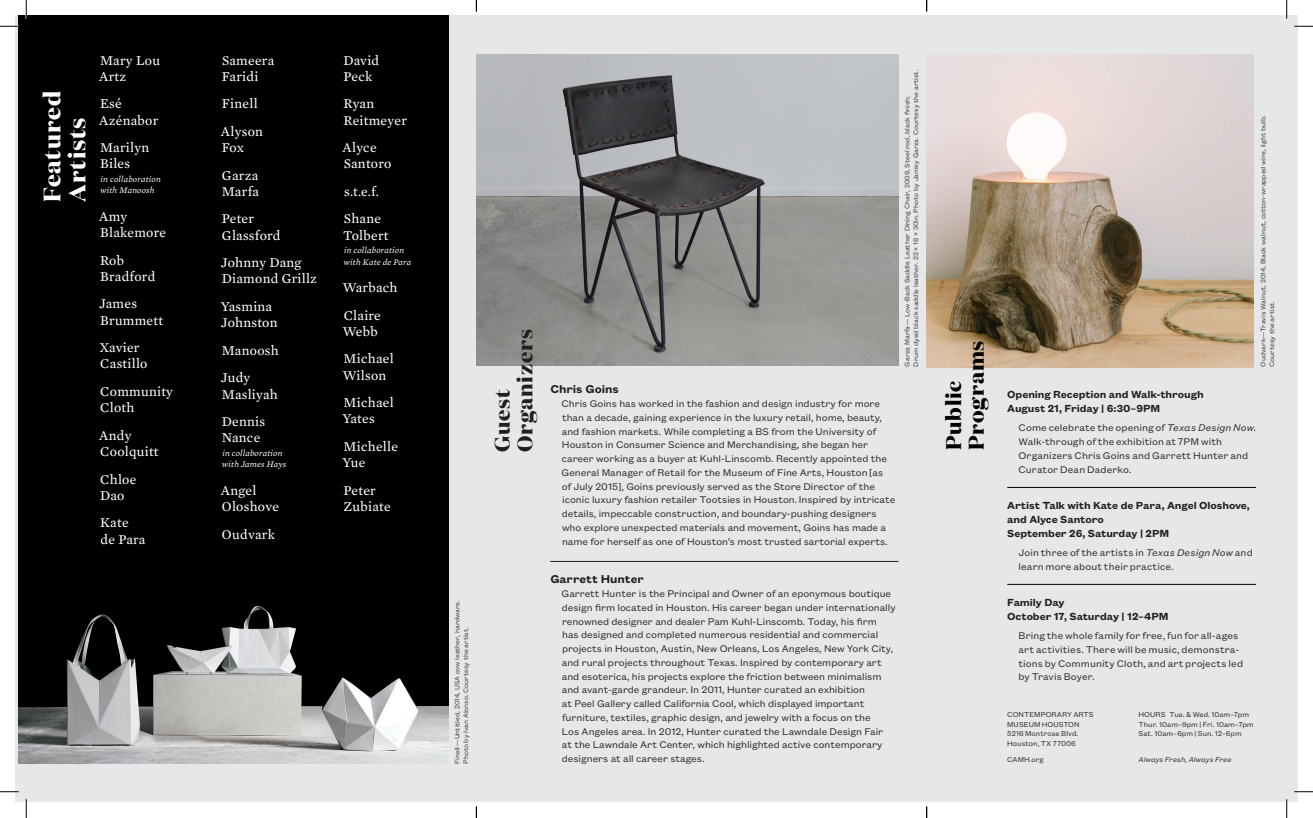
<style>
.page{position:relative;width:1313px;height:818px;background:#fff}
.page>*{position:absolute;margin:0;border:0;box-sizing:border-box;transform-origin:0 0}
.t1{font:700 23.75px/25px "Domaine Disp";letter-spacing:.04em;color:#fff}
.t2{font:700 21.25px/22.5px "Domaine Disp";letter-spacing:.035em;color:#231f20}
.t3{font:700 21.25px/22.5px "Domaine Disp";letter-spacing:.035em;color:#000}
.t4{font:13.75px/16.2px "Mercury Text G2 Roman";letter-spacing:.02em;color:#fff}
.t5{font:600 12.5px "Founders Grotesk Text";letter-spacing:-.005em;color:#231f20}
.t6{font:600 11.25px/13.8px "Founders Grotesk Text";letter-spacing:-.01em;color:#231f20}
.t7{font:10.62px/13.8px "Founders Grotesk Text";letter-spacing:-.005em;color:#312f30}
.t8{font:italic 8.75px/11.2px "Mercury Text G2";letter-spacing:.02em;color:#fff}
.t9{font:7.75px/9.8px "Founders Grotesk Text";letter-spacing:.005em;color:#312f30}
.t10{font:italic 7.75px "Founders Grotesk Text";letter-spacing:.005em;color:#312f30}
.t11{font:7.25px/8.6px "Founders Grotesk Text";color:#3e3e3f}
.s1{font-style:italic}
</style>
<div class="page">
<div style="left:16px;top:15px;width:471px;height:786px;background:#e6e7e9"></div>
<div style="left:466px;top:15px;width:471px;height:786px;background:#e6e7e9"></div>
<div style="left:916px;top:15px;width:382px;height:786px;background:#e6e7e9"></div>
<img style="left:19px;top:15px;width:429px;height:748px">
<img style="left:926px;top:54px;width:327px;height:313px">
<hr style="left:550px;top:561px;width:348px;height:1px;background:#231f20">
<img style="left:476px;top:54px;width:422px;height:312px">
<hr style="left:1007px;top:487px;width:249px;height:1px;background:#000">
<hr style="left:1007px;top:584px;width:249px;height:1px;background:#000">
<svg style="left:0;top:25px;width:19px;height:2px"></svg>
<svg style="left:1294px;top:25px;width:18px;height:2px"></svg>
<svg style="left:0;top:790px;width:19px;height:2px"></svg>
<svg style="left:1294px;top:791px;width:18px;height:1px"></svg>
<svg style="left:25px;top:0;width:2px;height:19px"></svg>
<svg style="left:25px;top:799px;width:2px;height:19px"></svg>
<svg style="left:1286px;top:0;width:1px;height:19px"></svg>
<svg style="left:1285px;top:799px;width:2px;height:19px"></svg>
<svg style="left:475px;top:0;width:2px;height:11px"></svg>
<svg style="left:475px;top:806px;width:2px;height:12px"></svg>
<svg style="left:926px;top:806px;width:1px;height:12px"></svg>
<h1 class="t1" style="left:39px;top:202px;width:113px;rotate:-90deg">Featured<br>Artists</h1>
<p class="t4" style="left:99px;top:52px;width:62px">Mary Lou<br>Artz</p>
<p class="t4" style="left:99px;top:96px;width:61px">Esé<br>Azénabor</p>
<p class="t4" style="left:100px;top:139px;width:51px">Marilyn<br>Biles</p>
<p class="t8" style="left:100px;top:173px;width:62px">in collaboration with Manoosh</p>
<p class="t4" style="left:99px;top:208px;width:68px">Amy<br>Blakemore</p>
<p class="t4" style="left:100px;top:252px;width:57px">Rob<br>Bradford</p>
<p class="t4" style="left:99px;top:296px;width:65px">James<br>Brummett</p>
<p class="t4" style="left:99px;top:339px;width:50px">Xavier<br>Castillo</p>
<p class="t4" style="left:100px;top:383px;width:74px">Community<br>Cloth</p>
<p class="t4" style="left:99px;top:427px;width:61px">Andy<br>Coolquitt</p>
<p class="t4" style="left:100px;top:471px;width:38px">Chloe<br>Dao</p>
<p class="t4" style="left:100px;top:514px;width:47px">Kate de Para</p>
<p class="t4" style="left:222px;top:52px;width:54px">Sameera<br>Faridi</p>
<p class="t4" style="left:221px;top:90px;width:44px;line-height:27.5px">Finell<br>Alyson</p>
<p class="t4" style="left:222px;top:134px;width:38px;line-height:27.5px">Fox<br>Garza</p>
<p class="t4" style="left:222px;top:177px;width:39px;line-height:27.5px">Marfa<br>Peter</p>
<p class="t4" style="left:221px;top:221px;width:82px;line-height:27.5px">Glassford<br>Johnny Dang</p>
<p class="t4" style="left:221px;top:265px;width:98px;line-height:27.5px">Diamond Grillz<br>Yasmina</p>
<p class="t4" style="left:221px;top:309px;width:59px;line-height:27.5px;text-align:justify">Johnston Manoosh Judy</p>
<p class="t4" style="left:222px;top:380px;width:58px;line-height:27.5px">Masliyah<br>Dennis</p>
<p class="t4" style="left:222px;top:429px;width:40px">Nance</p>
<p class="t8" style="left:222px;top:447px;width:66px">in collaboration with James Hays</p>
<p class="t4" style="left:221px;top:482px;width:60px">Angel<br>Oloshove</p>
<p class="t4" style="left:222px;top:526px;width:54px">Oudvark</p>
<p class="t4" style="left:343px;top:52px;width:37px">David<br>Peck</p>
<p class="t4" style="left:343px;top:96px;width:65px">Ryan<br>Reitmeyer</p>
<p class="t4" style="left:342px;top:139px;width:50px">Alyce<br>Santoro</p>
<p class="t4" style="left:344px;top:177px;width:39px;line-height:27.5px">s.t.e.f.<br>Shane</p>
<p class="t4" style="left:343px;top:227px;width:47px">Tolbert</p>
<p class="t8" style="left:343px;top:245px;width:69px">in collaboration with Kate de Para</p>
<p class="t4" style="left:343px;top:274px;width:56px;line-height:27.5px">Warbach<br>Claire</p>
<p class="t4" style="left:343px;top:317px;width:52px;line-height:27.5px">Webb<br>Michael</p>
<p class="t4" style="left:343px;top:361px;width:52px;line-height:27.5px">Wilson<br>Michael</p>
<p class="t4" style="left:342px;top:405px;width:57px;line-height:27.5px">Yates<br>Michelle</p>
<p class="t4" style="left:342px;top:449px;width:35px;line-height:27.5px">Yue<br>Peter</p>
<p class="t4" style="left:343px;top:498px;width:49px">Zubiate</p>
<p class="t11" style="left:452px;top:764px;width:165px;rotate:-90deg">Finell—Untitled, 2014, USA cow leather, hardware.<br>Photo by Ivan Alonso. Courtesy the artist.</p>
<p class="t11" style="left:902px;top:366px;width:298px;rotate:-90deg">Garza Marfa— Low-Back Saddle Leather Dining Chair, 2009, Steel rod, black finish;<br>Drum dyed black saddle leather. 22 × 18 × 30in. Photo by Jamey Garza. Courtesy the artist.</p>
<h2 class="t2" style="left:491px;top:452px;width:125px;rotate:-90deg">Guest<br>Organizers</h2>
<h2 class="t3" style="left:942px;top:450px;width:111px;rotate:-90deg">Public<br>Programs</h2>
<p class="t5" style="left:550px;top:380px;width:70px">Chris Goins</p>
<p class="t7" style="left:561px;top:396px;width:335px">Chris Goins has worked in the fashion and design industry for more than a decade, gaining experience in the luxury retail, home, beauty, and fashion markets. While completing a BS from the University of Houston in Consumer Science and Merchandising, she began her career working as a buyer at Kuhl-Linscomb. Recently appointed the General Manager of Retail for the Museum of Fine Arts, Houston [as of July 2015], Goins previously served as the Store Director of the iconic luxury fashion retailer Tootsies in Houston. Inspired by intricate details, impeccable construction, and boundary-pushing designers who explore unexpected materials and movement, Goins has made a name for herself as one of Houston’s most trusted sartorial experts.</p>
<p class="t5" style="left:550px;top:570px;width:95px">Garrett Hunter</p>
<p class="t7" style="left:561px;top:586px;width:335px">Garrett Hunter is the Principal and Owner of an eponymous boutique design firm located in Houston. His career began under internationally renowned designer and dealer Pam Kuhl-Linscomb. Today, his firm has designed and completed numerous residential and commercial projects in Houston, Austin, New Orleans, Los Angeles, New York City, and rural projects throughout Texas. Inspired by contemporary art and esoterica, his projects explore the friction between minimalism and avant-garde grandeur. In 2011, Hunter curated an exhibition<br>at Peel Gallery called California Cool, which displayed important furniture, textiles, graphic design, and jewelry with a focus on the<br>Los Angeles area. In 2012, Hunter curated the Lawndale Design Fair at the Lawndale Art Center, which highlighted active contemporary designers at all career stages.</p>
<p class="t11" style="left:1258px;top:366px;width:252px;rotate:-90deg">Oudvark—Travis Walnut, 2014, Black walnut, cotton-wrapped wire, light bulb.<br>Courtesy the artist.</p>
<p class="t6" style="left:1007px;top:387px;width:198px">Opening Reception and Walk-through<br>August 21, Friday | 6:30–9PM</p>
<p class="t7" style="left:1018px;top:420px;width:239px">Come celebrate the opening of <span class="s1">Texas Design Now</span>.<br>Walk-through of the exhibition at 7PM with Organizers Chris Goins and Garrett Hunter and Curator Dean Daderko.</p>
<p class="t6" style="left:1007px;top:497px;width:244px">Artist Talk with Kate de Para, Angel Oloshove, and Alyce Santoro<br>September 26, Saturday | 2PM</p>
<p class="t7" style="left:1018px;top:545px;width:236px">Join three of the artists in <span class="s1">Texas Design Now</span> and learn more about their practice.</p>
<p class="t6" style="left:1007px;top:594px;width:163px">Family Day<br>October 17, Saturday | 12–4PM</p>
<p class="t7" style="left:1018px;top:628px;width:226px">Bring the whole family for free, fun for all-ages art activities. There will be music, demonstra&shy;tions by Community Cloth, and art projects led by Travis Boyer.</p>
<p class="t9" style="left:1007px;top:709px;width:88px">CONTEMPORARY ARTS<br>MUSEUM HOUSTON<br>5216 Montrose Blvd.<br>Houston, TX 77006</p>
<p class="t9" style="left:1138px;top:709px;width:117px">HOURS Tue. &amp; Wed. 10am–7pm<br>Thur. 10am–9pm | Fri. 10am–7pm<br>Sat. 10am–6pm | Sun. 12–6pm</p>
<p class="t9" style="left:1007px;top:753px;width:38px">CAMH.org</p>
<p class="t10" style="left:1138px;top:753px;width:94px">Always Fresh, Always Free</p>
</div>
